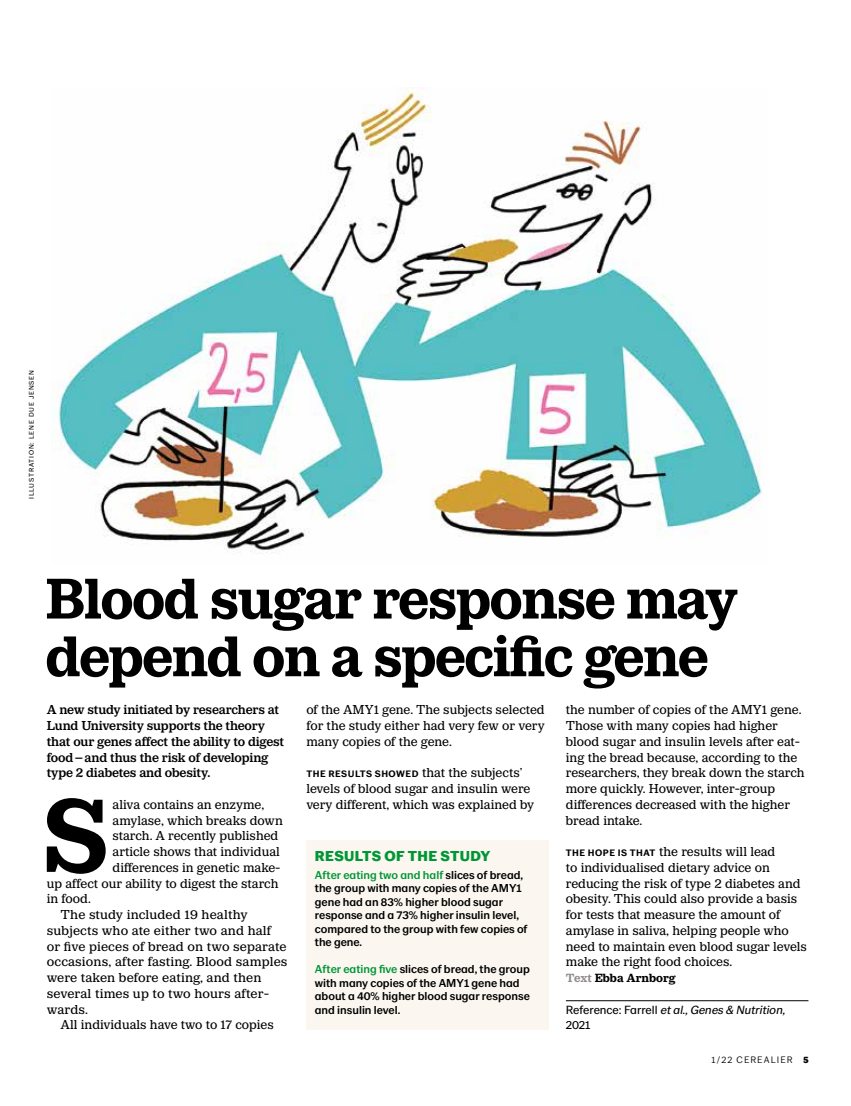
<style>
.page{position:relative;width:851px;height:1106px;background:#fff}
.page>*{position:absolute;margin:0;border:0;box-sizing:border-box;transform-origin:0 0}
.t1{font:700 108px "LM Serif";color:#000}
.t2{font:700 59.55px/57.8px "LM Serif";letter-spacing:-.025em;color:#000}
.t3{font:900 15px "LM Sans 201902";letter-spacing:.025em;color:#009636}
.t4{font:13.5px/15.8px "LM Serif";color:#000}
.t5{font:500 13.5px/15.8px "LM Serif";letter-spacing:-.01em;color:#000}
.t6{font:italic 12.3px/15.8px "LM Sans 201902";color:#000}
.t7{font:700 12.3px "LM Serif";color:#000}
.t8{font:500 12px/13.5px "LM Sans 201902";color:#000}
.t9{font:700 9.75px "LM Sans 201902";letter-spacing:.05em;color:#000}
.t10{font:300 9.75px "LM Sans 201902";letter-spacing:.11em;color:#000}
.t11{font:7.05px "LM Sans 201902";letter-spacing:.11em;color:#000}
.s1{font-family:"LM Sans 201902";font-weight:700;font-size:9.75px}
.s2{color:#928f8e}
.s3{font-style:normal}
.s4{font-family:"LM Serif";font-weight:400;font-size:13.5px}
.s5{color:#009636}
.s6{font-weight:900}
</style>
<div class="page">
<img style="left:54px;top:87px;width:708px;height:467px">
<hr style="left:566px;top:1000px;width:242px;height:1px;background:#000">
<div style="left:306px;top:840px;width:243px;height:189px;background:#fbf7f0"></div>
<p class="t11" style="left:28px;top:499px;width:130px;rotate:-90deg">ILLUSTRATION: LENE DUE JENSEN</p>
<h2 class="t2" style="left:45px;top:570px;width:694px">Blood sugar response may depend on a specific gene</h2>
<p class="t5" style="left:47px;top:702px;width:239px">A new study initiated by researchers at Lund University supports the theory that our genes affect the ability to digest food–and thus the risk of developing type 2 diabetes and obesity.</p>
<h1 class="t1" style="left:41px;top:775px;width:70px">S</h1>
<p class="t4" style="left:113px;top:796px;width:153px">aliva contains an enzyme,</p>
<p class="t4" style="left:566px;top:702px;width:240px">the number of copies of the AMY1 gene.<br>Those with many copies had higher blood sugar and insulin levels after eat&shy;ing the bread because, according to the researchers, they break down the starch more quickly. However, inter-group differences decreased with the higher bread intake.</p>
<p class="t4" style="left:566px;top:843px;width:242px"><span class="s1">THE HOPE IS THAT</span> the results will lead<br>to individualised dietary advice on reducing the risk of type 2 diabetes and obesity. This could also provide a basis for tests that measure the amount of amylase in saliva, helping people who need to maintain even blood sugar levels make the right food choices.</p>
<p class="t7" style="left:566px;top:971px;width:111px"><span class="s2">Text</span> Ebba Arnborg</p>
<p class="t6" style="left:566px;top:1001px;width:223px"><span class="s3">Refe re n ce : Fa r re l l</span> etal.,Genes &amp; Nutrition,<br><span class="s3">2021</span></p>
<p class="t4" style="left:306px;top:702px;width:240px;text-align:justify">of the AMY1 gene. The subjects selected for the study either had very few or very many copies of the gene.</p>
<p class="t9" style="left:306px;top:768px;width:217px">THE RESULTS SHOWED <span class="s4">that the subjects’</span></p>
<p class="t4" style="left:306px;top:780px;width:229px">levels of blood sugar and insulin were very different, which was explained by</p>
<p class="t4" style="left:113px;top:812px;width:172px">amylase, which breaks down</p>
<p class="t4" style="left:113px;top:828px;width:167px">starch. A recently published</p>
<p class="t4" style="left:113px;top:843px;width:169px">article shows that individual</p>
<p class="t4" style="left:113px;top:859px;width:169px">differences in genetic make-</p>
<p class="t4" style="left:47px;top:875px;width:233px">up affect our ability to digest the starch</p>
<p class="t4" style="left:47px;top:891px;width:45px">in food.</p>
<p class="t4" style="left:61px;top:906px;width:188px">The study included 19 healthy</p>
<p class="t4" style="left:47px;top:922px;width:226px">subjects who ate either two and half</p>
<p class="t4" style="left:47px;top:938px;width:241px">or five pieces of bread on two separate</p>
<p class="t4" style="left:47px;top:954px;width:242px">occasions, after fasting. Blood samples</p>
<p class="t4" style="left:47px;top:969px;width:216px">were taken before eating, and then</p>
<p class="t4" style="left:47px;top:985px;width:224px">several times up to two hours after-</p>
<p class="t4" style="left:47px;top:1001px;width:43px">wards.</p>
<p class="t4" style="left:61px;top:1017px;width:215px">All individuals have two to 17 copies</p>
<p class="t3" style="left:315px;top:846px;width:177px">RESULTS OF THE STUDY</p>
<p class="t8" style="left:315px;top:867px;width:214px"><span class="s5">After eating two and half</span> slices of bread, the group with many copies of the AMY1 gene had an 83% higher blood sugar response and a 73% higher insulin level, compared to the group with few copies of the gene.</p>
<p class="t8" style="left:315px;top:962px;width:216px"><span class="s5">After eating five</span> slices of bread, the group with many copies of the AMY1 gene had about a 40% higher blood sugar response and insulin level.</p>
<p class="t10" style="left:711px;top:1054px;width:98px">1/22 CEREALIER <span class="s6">5</span></p>
</div>
